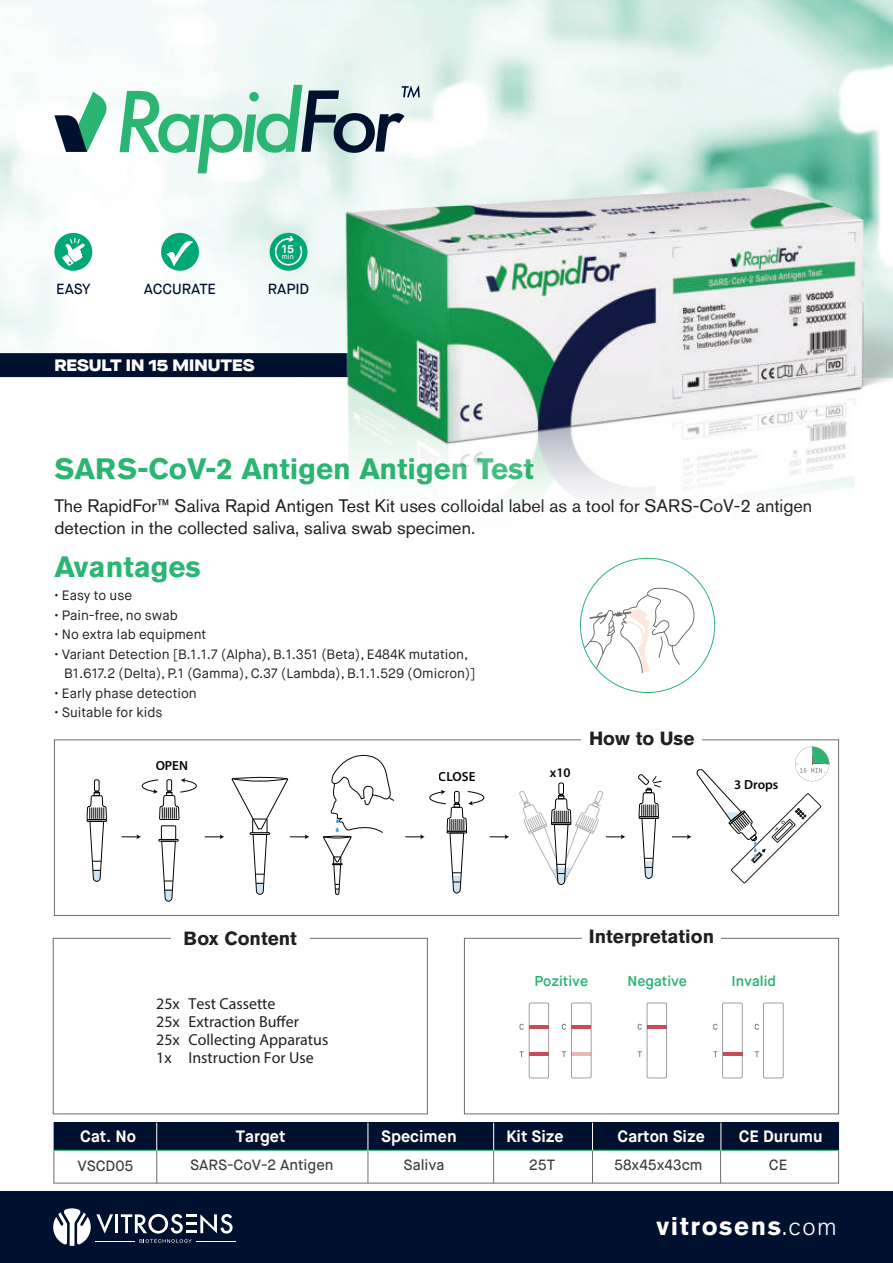
<style>
.page{position:relative;width:893px;height:1263px;background:#fff}
.page>*{position:absolute;margin:0;border:0;box-sizing:border-box;transform-origin:0 0}
.t1{font:700 29.25px "Akzidenz Grotesk Pro";color:#2bb572}
.t2{font:700 25.5px "Akzidenz Grotesk Pro";letter-spacing:.065em;color:#fff}
.t3{font:700 18.9px "Akzidenz Grotesk Pro";color:#231f20}
.t4{font:18px/21.6px "Akzidenz Grotesk Pro";color:#231f20}
.t5{font:900 16.5px "Maison Neue Extended";color:#fff}
.t6{font:700 16.35px "Maison Neue";color:#fff}
.t7{font:15.9px/18px "Myriad Pro";color:#231f20}
.t8{font:500 14.85px "Maison Neue";color:#3e3e3f}
.t9{font:500 14.7px "Maison Neue";color:#00122f}
.t10{font:600 14.4px "Maison Neue";color:#28b473}
.t11{font:13.5px "Maison Neue";color:#231f20}
.t12{font:600 13.2px "Myriad Pro";color:#050504}
.t13{font:700 11.55px "Maison Neue";color:#fff}
.t14{font:500 7.05px "Maison Neue";color:#fff}
.s1{font-weight:300}
</style>
<div class="page">
<img style="left:0;top:0;width:893px;height:353px">
<div style="left:53px;top:938px;width:375px;height:176px;border:1px solid #6d6e71"></div>
<div style="left:464px;top:938px;width:375px;height:176px;border:1px solid #6d6e71"></div>
<div style="left:171px;top:931px;width:138px;height:14px;background:#fff"></div>
<div style="left:0;top:353px;width:288px;height:24px;background:#00102f"></div>
<svg style="left:583px;top:587px;width:115px;height:93px"></svg>
<svg style="left:519px;top:1003px;width:30px;height:75px"></svg>
<svg style="left:638px;top:1003px;width:29px;height:75px"></svg>
<svg style="left:713px;top:1003px;width:29px;height:75px"></svg>
<svg style="left:755px;top:1003px;width:28px;height:75px"></svg>
<svg style="left:562px;top:1003px;width:29px;height:75px"></svg>
<svg style="left:120px;top:85px;width:300px;height:88px"></svg>
<svg style="left:54px;top:92px;width:54px;height:60px"></svg>
<svg style="left:795px;top:746px;width:34px;height:35px"></svg>
<div style="left:54px;top:740px;width:785px;height:176px;border:1px solid #6d6e71"></div>
<div style="left:581px;top:734px;width:121px;height:13px;background:#fff"></div>
<div style="left:582px;top:931px;width:138px;height:14px;background:#fff"></div>
<div style="left:0;top:1191px;width:893px;height:72px;background:#00102f"></div>
<svg style="left:139px;top:1239px;width:53px;height:4px"></svg>
<hr style="left:95px;top:1241px;width:40px;height:1px;background:#fff">
<hr style="left:197px;top:1241px;width:39px;height:1px;background:#fff">
<hr style="left:115px;top:1214px;width:3px;height:19px;background:#fff">
<svg style="left:121px;top:1214px;width:112px;height:19px"></svg>
<svg style="left:53px;top:1208px;width:60px;height:38px"></svg>
<img style="left:288px;top:128px;width:605px;height:430px">
<hr style="left:54px;top:1150px;width:785px;height:1px;background:#d1d2d4">
<hr style="left:720px;top:1150px;width:1px;height:33px;background:#6d6e71">
<hr style="left:493px;top:1150px;width:1px;height:33px;background:#6d6e71">
<hr style="left:368px;top:1150px;width:1px;height:33px;background:#6d6e71">
<hr style="left:156px;top:1150px;width:1px;height:33px;background:#6d6e71">
<div style="left:54px;top:1123px;width:785px;height:27px;background:#00102f"></div>
<svg style="left:156px;top:1123px;width:1px;height:27px"></svg>
<svg style="left:368px;top:1123px;width:1px;height:27px"></svg>
<svg style="left:493px;top:1123px;width:1px;height:27px"></svg>
<svg style="left:721px;top:1123px;width:1px;height:27px"></svg>
<hr style="left:592px;top:1150px;width:1px;height:33px;background:#6d6e71">
<svg style="left:592px;top:1123px;width:1px;height:27px"></svg>
<div style="left:54px;top:233px;width:38px;height:38px;background:#00a875;border-radius:50%"></div>
<svg style="left:62px;top:238px;width:23px;height:28px"></svg>
<div style="left:161px;top:233px;width:38px;height:38px;background:#00a875;border-radius:50%"></div>
<svg style="left:167px;top:241px;width:26px;height:25px"></svg>
<div style="left:270px;top:233px;width:37px;height:38px;background:#00a875;border-radius:50%"></div>
<svg style="left:275px;top:236px;width:27px;height:29px"></svg>
<svg style="left:86px;top:779px;width:21px;height:102px"></svg>
<svg style="left:323px;top:755px;width:72px;height:140px"></svg>
<svg style="left:638px;top:774px;width:24px;height:105px"></svg>
<div style="left:731px;top:793px;width:90px;height:90px;border:1px solid #201d1e;border-radius:13px"></div>
<svg style="left:795px;top:808px;width:11px;height:11px"></svg>
<div style="left:772px;top:819px;width:23px;height:24px;border:1px solid #201d1e;border-radius:5px"></div>
<div style="left:774px;top:822px;width:19px;height:18px;border:1px solid #201d1e;border-radius:3px"></div>
<svg style="left:775px;top:821px;width:10px;height:10px"></svg>
<div style="left:751px;top:852px;width:11px;height:11px;border:1px solid #201d1e;border-radius:3px"></div>
<div style="left:752px;top:853px;width:9px;height:9px;border:1px solid #201d1e;border-radius:2px"></div>
<svg style="left:697px;top:769px;width:69px;height:89px"></svg>
<svg style="left:122px;top:778px;width:75px;height:123px"></svg>
<svg style="left:205px;top:834px;width:19px;height:5px"></svg>
<svg style="left:231px;top:776px;width:78px;height:119px"></svg>
<svg style="left:405px;top:789px;width:79px;height:104px"></svg>
<svg style="left:490px;top:834px;width:19px;height:5px"></svg>
<svg style="left:519px;top:782px;width:106px;height:103px"></svg>
<svg style="left:672px;top:834px;width:19px;height:5px"></svg>
<p class="t9" style="left:56px;top:283px;width:36px">EASY</p>
<p class="t9" style="left:144px;top:283px;width:74px">ACCURATE</p>
<p class="t13" style="left:282px;top:245px;width:14px">15</p>
<p class="t14" style="left:282px;top:254px;width:14px">min</p>
<p class="t9" style="left:268px;top:283px;width:43px">RAPID</p>
<p class="t5" style="left:54px;top:355px;width:202px">RESULT IN 15 MINUTES</p>
<h1 class="t1" style="left:54px;top:457px;width:481px">SARS-CoV-2 Antigen Antigen Test</h1>
<h3 class="t4" style="left:54px;top:497px;width:759px">The RapidFor™ Saliva Rapid Antigen Test Kit uses colloidal label as a tool for SARS-CoV-2 antigen detection in the collected saliva, saliva swab specimen.</h3>
<h1 class="t1" style="left:54px;top:556px;width:148px">Avantages</h1>
<p class="t11" style="left:54px;top:589px;width:79px">ï Easy to use</p>
<p class="t11" style="left:54px;top:609px;width:125px">ï Pain-free, no swab</p>
<p class="t11" style="left:54px;top:628px;width:154px">ï No extra lab equipment</p>
<p class="t11" style="left:54px;top:648px;width:415px">ï Variant Detection [B.1.1.7 (Alpha), B.1.351 (Beta), E484K mutation,</p>
<p class="t11" style="left:64px;top:667px;width:413px">B1.617.2 (Delta), P.1 (Gamma), C.37 (Lambda), B.1.1.529 (Omicron)]</p>
<p class="t11" style="left:54px;top:687px;width:144px">ï Early phase detection</p>
<p class="t11" style="left:54px;top:706px;width:110px">ï Suitable for kids</p>
<p class="t12" style="left:156px;top:760px;width:34px">OPEN</p>
<p class="t12" style="left:439px;top:772px;width:38px">CLOSE</p>
<p class="t12" style="left:550px;top:768px;width:22px">x10</p>
<h3 class="t3" style="left:589px;top:731px;width:107px">How to Use</h3>
<p class="t12" style="left:734px;top:780px;width:46px">3 Drops</p>
<h3 class="t3" style="left:184px;top:931px;width:115px">Box Content</h3>
<h3 class="t3" style="left:589px;top:929px;width:127px">Interpretation</h3>
<p class="t7" style="left:156px;top:996px;width:174px">25x Test Cassette<br>25x Extraction Buffer<br>25x Collecting Apparatus<br>1x Instruction For Use</p>
<p class="t10" style="left:534px;top:976px;width:55px">Pozitive</p>
<p class="t10" style="left:627px;top:976px;width:61px">Negative</p>
<p class="t10" style="left:731px;top:976px;width:46px">Invalid</p>
<p class="t6" style="left:80px;top:1130px;width:57px">Cat. No</p>
<p class="t6" style="left:236px;top:1130px;width:51px">Target</p>
<p class="t6" style="left:381px;top:1130px;width:77px">Specimen</p>
<p class="t6" style="left:506px;top:1130px;width:59px">Kit Size</p>
<p class="t6" style="left:618px;top:1130px;width:89px">Carton Size</p>
<p class="t6" style="left:739px;top:1130px;width:85px">CE Durumu</p>
<p class="t8" style="left:77px;top:1160px;width:58px">VSCD05</p>
<p class="t8" style="left:190px;top:1159px;width:145px">SARS-CoV-2 Antigen</p>
<p class="t8" style="left:404px;top:1159px;width:42px">Saliva</p>
<p class="t8" style="left:529px;top:1159px;width:27px">25T</p>
<p class="t8" style="left:769px;top:1159px;width:20px">CE</p>
<p class="t8" style="left:614px;top:1159px;width:90px">58x45x43cm</p>
<h2 class="t2" style="left:656px;top:1216px;width:182px">vitrosens<span class="s1">.com</span></h2>
</div>
